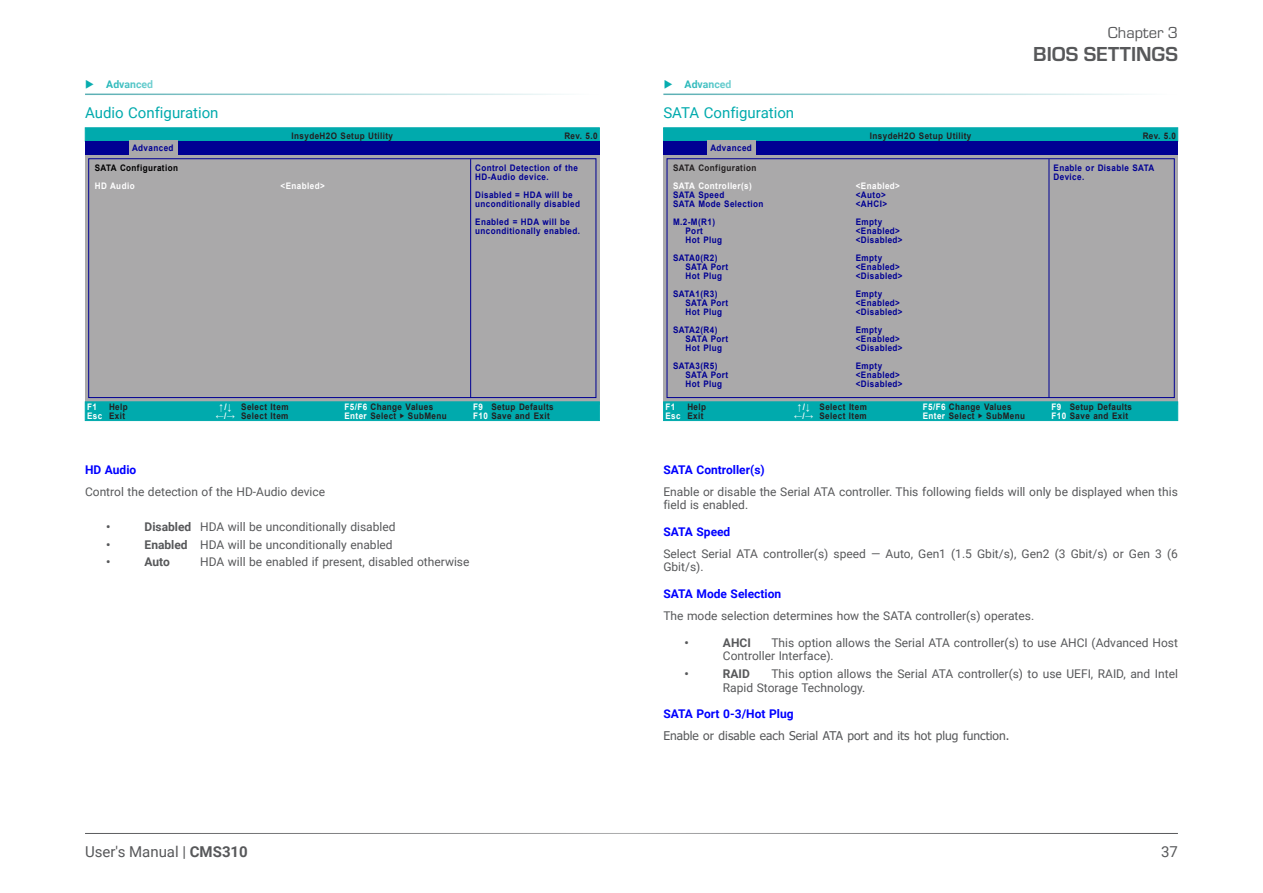
<style>
.page{position:relative;width:1263px;height:893px;background:#fff}
.page>*{position:absolute;margin:0;border:0;box-sizing:border-box;transform-origin:0 0}
.t1{font:700 21px "Eurostile";color:#57585a}
.t2{font:16.5px "Eurostile";color:#57585a}
.Heading_3{font:15px "Roboto";color:#00aaad}
.t3{font:15px "Roboto";color:#57585a}
.Body_Text{font:12px/13.5px "Roboto";color:#57585a}
.BIOS_Item{font:700 12px "Roboto";color:#00f}
.Body_Text-2{font:12px "Tahoma";color:#57585a}
.t4{font:700 12px "Roboto";color:#57585a}
.t5{font:700 10.5px "Roboto";color:#00aaad}
.t6{font:700 9px/9px "Arial";letter-spacing:.05em;color:#000093;scale:.9 1}
.t7{font:700 9px/9px "Arial";letter-spacing:.05em;color:#231f20;scale:.9 1}
.t8{font:700 9px "Arial";letter-spacing:.05em;color:#fff;scale:.9 1}
.t9{font:700 9px "Arial";letter-spacing:.05em;color:#000;scale:.9 1}
.s1{color:#fff}
.s2{font-weight:700}
</style>
<div class="page">
<hr style="left:85px;top:833px;width:1093px;height:1px;background:#57585a">
<hr style="left:85px;top:94px;width:515px;height:1px;background:#2e9aa0">
<div style="left:85px;top:141px;width:515px;height:264px;background:#aaa9aa"></div>
<div style="left:85px;top:128px;width:515px;height:13px;background:#00aaad"></div>
<div style="left:85px;top:141px;width:515px;height:14px;background:#000093"></div>
<div style="left:85px;top:402px;width:515px;height:19px;background:#00aaad"></div>
<div style="left:88px;top:158px;width:508px;height:240px;border:1px solid #000093"></div>
<hr style="left:470px;top:159px;width:1px;height:239px;background:#000093">
<div style="left:129px;top:141px;width:49px;height:15px;background:#aaa9aa"></div>
<hr style="left:663px;top:94px;width:515px;height:1px;background:#2e9aa0">
<div style="left:663px;top:141px;width:515px;height:264px;background:#aaa9aa"></div>
<div style="left:663px;top:128px;width:515px;height:13px;background:#00aaad"></div>
<div style="left:663px;top:141px;width:515px;height:14px;background:#000093"></div>
<div style="left:663px;top:402px;width:515px;height:19px;background:#00aaad"></div>
<div style="left:666px;top:158px;width:509px;height:240px;border:1px solid #000093"></div>
<hr style="left:1048px;top:159px;width:1px;height:239px;background:#000093">
<div style="left:708px;top:141px;width:48px;height:15px;background:#aaa9aa"></div>
<h2 class="t2" style="left:1108px;top:22px;width:72px">Chapter 3</h2>
<h1 class="t1" style="left:1033px;top:39px;width:146px">BIOS SETTINGS</h1>
<p class="t5" style="left:106px;top:76px;width:48px">Advanced</p>
<p class="t5" style="left:685px;top:76px;width:48px">Advanced</p>
<p class="Heading_3" style="left:85px;top:102px;width:135px">Audio Configuration</p>
<p class="Heading_3" style="left:663px;top:102px;width:132px">SATA Configuration</p>
<p class="t7" style="left:291px;top:131px;width:114px">InsydeH2O Setup Utility</p>
<p class="t7" style="left:564px;top:131px;width:39px">Rev. 5.0</p>
<p class="t7" style="left:870px;top:131px;width:114px">InsydeH2O Setup Utility</p>
<p class="t7" style="left:1143px;top:131px;width:39px">Rev. 5.0</p>
<p class="t6" style="left:132px;top:144px;width:48px">Advanced</p>
<p class="t6" style="left:710px;top:144px;width:48px">Advanced</p>
<p class="t9" style="left:95px;top:161px;width:94px">SATA Configuration</p>
<p class="t8" style="left:95px;top:179px;width:46px">HD Audio</p>
<p class="t8" style="left:281px;top:180px;width:51px">&lt;Enabled&gt;</p>
<p class="t6" style="left:475px;top:163px;width:116px">Control Detection of the<br>HD-Audio device.</p>
<p class="t6" style="left:475px;top:190px;width:118px">Disabled = HDA will be unconditionally disabled</p>
<p class="t6" style="left:475px;top:217px;width:118px">Enabled = HDA will be unconditionally enabled.</p>
<p class="t7" style="left:673px;top:163px;width:94px">SATA Configuration</p>
<p class="t8" style="left:673px;top:179px;width:89px">SATA Controller(s)</p>
<p class="t6" style="left:673px;top:190px;width:58px">SATA Speed</p>
<p class="t6" style="left:673px;top:199px;width:102px">SATA Mode Selection</p>
<p class="t6" style="left:673px;top:217px;width:48px">M.2-M(R1)</p>
<p class="t6" style="left:685px;top:226px;width:21px">Port</p>
<p class="t6" style="left:685px;top:235px;width:42px">Hot Plug</p>
<p class="t6" style="left:673px;top:253px;width:51px">SATA0(R2)</p>
<p class="t6" style="left:685px;top:262px;width:49px">SATA Port</p>
<p class="t6" style="left:685px;top:271px;width:42px">Hot Plug</p>
<p class="t6" style="left:673px;top:289px;width:51px">SATA1(R3)</p>
<p class="t6" style="left:685px;top:298px;width:49px">SATA Port</p>
<p class="t6" style="left:685px;top:307px;width:42px">Hot Plug</p>
<p class="t6" style="left:673px;top:325px;width:51px">SATA2(R4)</p>
<p class="t6" style="left:685px;top:334px;width:49px">SATA Port</p>
<p class="t6" style="left:685px;top:343px;width:42px">Hot Plug</p>
<p class="t6" style="left:673px;top:361px;width:51px">SATA3(R5)</p>
<p class="t6" style="left:685px;top:370px;width:49px">SATA Port</p>
<p class="t6" style="left:685px;top:379px;width:42px">Hot Plug</p>
<p class="t8" style="left:856px;top:179px;width:51px">&lt;Enabled&gt;</p>
<p class="t6" style="left:856px;top:190px;width:35px">&lt;Auto&gt;</p>
<p class="t6" style="left:856px;top:199px;width:36px">&lt;AHCI&gt;</p>
<p class="t6" style="left:856px;top:217px;width:31px">Empty</p>
<p class="t6" style="left:856px;top:226px;width:51px">&lt;Enabled&gt;</p>
<p class="t6" style="left:856px;top:235px;width:54px">&lt;Disabled&gt;</p>
<p class="t6" style="left:856px;top:253px;width:31px">Empty</p>
<p class="t6" style="left:856px;top:262px;width:51px">&lt;Enabled&gt;</p>
<p class="t6" style="left:856px;top:271px;width:54px">&lt;Disabled&gt;</p>
<p class="t6" style="left:856px;top:289px;width:31px">Empty</p>
<p class="t6" style="left:856px;top:298px;width:51px">&lt;Enabled&gt;</p>
<p class="t6" style="left:856px;top:307px;width:54px">&lt;Disabled&gt;</p>
<p class="t6" style="left:856px;top:325px;width:31px">Empty</p>
<p class="t6" style="left:856px;top:334px;width:51px">&lt;Enabled&gt;</p>
<p class="t6" style="left:856px;top:343px;width:54px">&lt;Disabled&gt;</p>
<p class="t6" style="left:856px;top:361px;width:31px">Empty</p>
<p class="t6" style="left:856px;top:370px;width:51px">&lt;Enabled&gt;</p>
<p class="t6" style="left:856px;top:379px;width:54px">&lt;Disabled&gt;</p>
<p class="t6" style="left:1053px;top:163px;width:114px">Enable or Disable SATA<br>Device.</p>
<p class="t8" style="left:87px;top:400px;width:12px">F1</p>
<p class="t7" style="left:109px;top:402px;width:22px">Help</p>
<p class="t7" style="left:87px;top:411px;width:44px"><span class="s1">Esc</span> Exit</p>
<p class="t7" style="left:219px;top:402px;width:78px"><span class="s1">↑/↓</span> Select Item</p>
<p class="t7" style="left:216px;top:411px;width:82px"><span class="s1">←/→</span> Select Item</p>
<p class="t7" style="left:344px;top:402px;width:115px"><span class="s1">F5/F6</span> Change Values<br><span class="s1">Enter</span> Select ◆ SubMenu</p>
<p class="t7" style="left:473px;top:402px;width:91px"><span class="s1">F9</span> Setup Defaults</p>
<p class="t7" style="left:473px;top:411px;width:87px"><span class="s1">F10</span> Save and Exit</p>
<p class="t8" style="left:665px;top:400px;width:12px">F1</p>
<p class="t7" style="left:687px;top:402px;width:22px">Help</p>
<p class="t7" style="left:665px;top:411px;width:44px"><span class="s1">Esc</span> Exit</p>
<p class="t7" style="left:797px;top:402px;width:78px"><span class="s1">↑/↓</span> Select Item</p>
<p class="t7" style="left:794px;top:411px;width:82px"><span class="s1">←/→</span> Select Item</p>
<p class="t7" style="left:923px;top:402px;width:115px"><span class="s1">F5/F6</span> Change Values<br><span class="s1">Enter</span> Select ◆ SubMenu</p>
<p class="t7" style="left:1051px;top:402px;width:91px"><span class="s1">F9</span> Setup Defaults</p>
<p class="t7" style="left:1051px;top:411px;width:87px"><span class="s1">F10</span> Save and Exit</p>
<p class="BIOS_Item" style="left:85px;top:461px;width:53px">HD Audio</p>
<p class="Body_Text" style="left:85px;top:484px;width:242px">Control the detection of the HD-Audio device</p>
<p class="t4" style="left:106px;top:518px;width:6px">•</p>
<p class="Body_Text" style="left:145px;top:519px;width:253px"><span class="s2">Disabled</span> HDA will be unconditionally disabled</p>
<p class="t4" style="left:106px;top:536px;width:6px">•</p>
<p class="Body_Text" style="left:145px;top:537px;width:250px"><span class="s2">Enabled</span> HDA will be unconditionally enabled</p>
<p class="t4" style="left:106px;top:554px;width:6px">•</p>
<p class="t4" style="left:145px;top:554px;width:27px">Auto</p>
<p class="Body_Text" style="left:200px;top:555px;width:271px">HDA will be enabled if present, disabled otherwise</p>
<p class="BIOS_Item" style="left:663px;top:461px;width:103px">SATA Controller(s)</p>
<p class="Body_Text" style="left:663px;top:484px;width:516px">Enable or disable the Serial ATA controller. This following fields will only be displayed when this field is enabled.</p>
<p class="BIOS_Item" style="left:663px;top:523px;width:69px">SATA Speed</p>
<p class="Body_Text" style="left:663px;top:546px;width:516px">Select Serial ATA controller(s) speed — Auto, Gen1 (1.5 Gbit/s), Gen2 (3 Gbit/s) or Gen 3 (6<br>Gbit/s).</p>
<p class="BIOS_Item" style="left:663px;top:585px;width:119px">SATA Mode Selection</p>
<p class="Body_Text" style="left:663px;top:608px;width:372px">The mode selection determines how the SATA controller(s) operates.</p>
<p class="t4" style="left:685px;top:634px;width:6px">•</p>
<p class="t4" style="left:723px;top:634px;width:29px">AHCI</p>
<p class="Body_Text" style="left:723px;top:635px;width:456px;text-indent:48px">This option allows the Serial ATA controller(s) to use AHCI (Advanced Host<br>Controller Interface).</p>
<p class="Body_Text" style="left:723px;top:667px;width:456px;text-indent:48px">This option allows the Serial ATA controller(s) to use UEFI, RAID, and Intel<br>Rapid Storage Technology.</p>
<p class="BIOS_Item" style="left:663px;top:705px;width:132px">SATA Port 0-3/Hot Plug</p>
<p class="Body_Text-2" style="left:663px;top:728px;width:347px">Enable or disable each Serial ATA port and its hot plug function.</p>
<p class="t4" style="left:685px;top:665px;width:6px">•</p>
<p class="t4" style="left:723px;top:665px;width:29px">RAID</p>
<p class="t3" style="left:85px;top:841px;width:164px">User's Manual | <span class="s2">CMS310</span></p>
<p class="t3" style="left:1161px;top:841px;width:18px">37</p>
</div>
